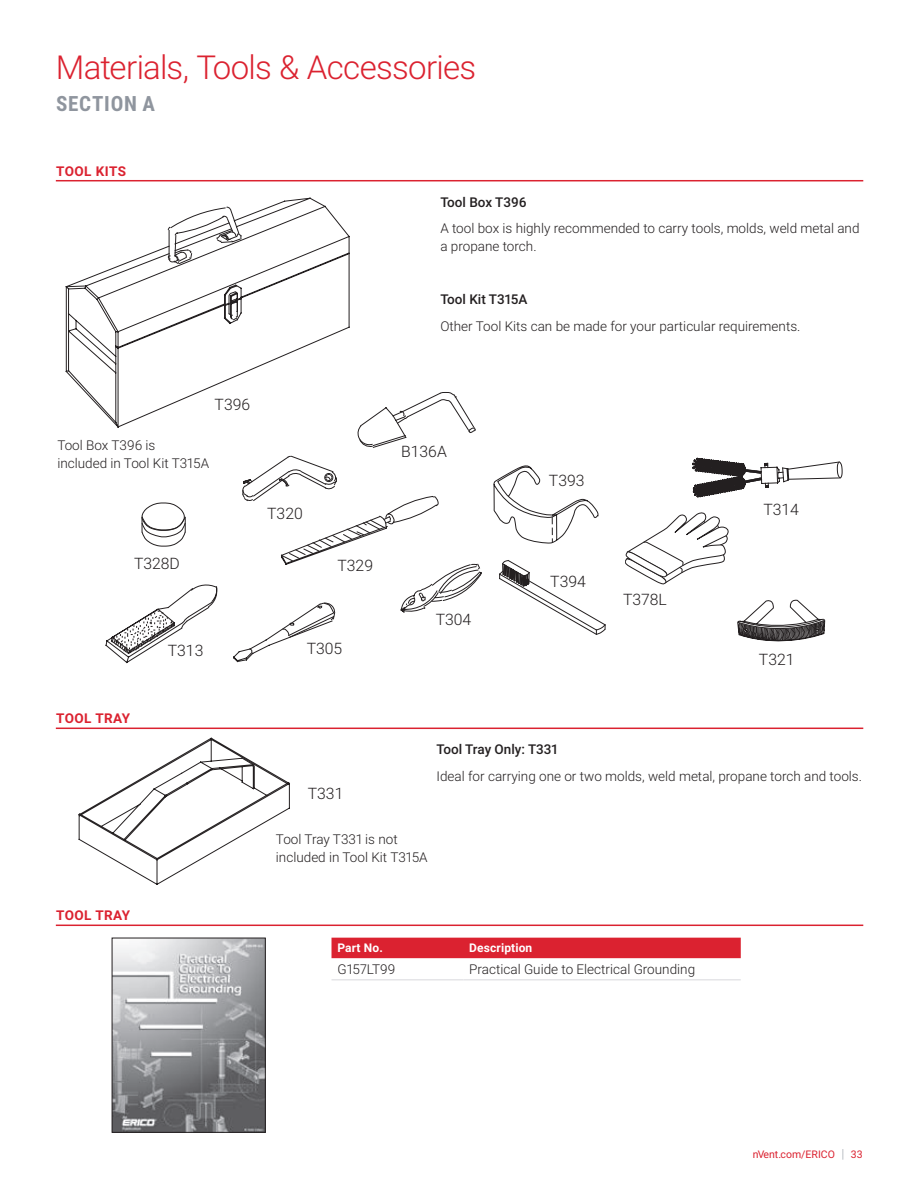
<style>
.page{position:relative;width:918px;height:1188px;background:#fff}
.page>*{position:absolute;margin:0;border:0;box-sizing:border-box;transform-origin:0 0}
.t1{font:300 33px "Roboto";letter-spacing:-.02em;color:#db2230}
.Subheader{font:700 21px "Roboto Condensed";letter-spacing:.035em;color:#8f959e}
.Product_name{font:300 15.75px "Roboto";color:#231f20}
.Text_-_nVent_Data_Sh{font:300 13.5px/18px "Roboto";color:#231f20}
.Text_-_nVent_Data_Sh-2{font:500 13.5px "Roboto";color:#231f20}
.Subhead_-_nVent_Data{font:700 13.5px "Roboto";letter-spacing:.035em;color:#db2230}
.Table_Subhead_-_nVen{font:700 12px "Roboto";letter-spacing:.01em;color:#fff}
.t2{font:10.5px "Roboto";color:#db2230}
.s1{font-weight:300;font-size:12.6px;color:#8f959e}
</style>
<div class="page">
<hr style="left:56px;top:180px;width:807px;height:1px;background:#db2230">
<hr style="left:56px;top:728px;width:807px;height:1px;background:#db2230">
<hr style="left:56px;top:925px;width:807px;height:1px;background:#db2230">
<svg style="left:65px;top:197px;width:285px;height:185px"></svg>
<svg style="left:692px;top:458px;width:150px;height:39px"></svg>
<svg style="left:737px;top:599px;width:88px;height:43px"></svg>
<svg style="left:75px;top:363px;width:531px;height:301px"></svg>
<svg style="left:625px;top:513px;width:103px;height:71px"></svg>
<svg style="left:79px;top:738px;width:211px;height:147px"></svg>
<img style="left:114px;top:940px;width:150px;height:191px">
<div style="left:112px;top:938px;width:154px;height:195px;border:1px solid #231f20"></div>
<div style="left:332px;top:938px;width:409px;height:20px;background:#db2230"></div>
<hr style="left:332px;top:979px;width:131px;height:2px;background:#e5e5e8">
<hr style="left:463px;top:979px;width:278px;height:2px;background:#e5e5e8">
<p class="t1" style="left:56px;top:44px;width:422px">Materials, Tools &amp; Accessories</p>
<p class="Subheader" style="left:56px;top:89px;width:100px">SECTION A</p>
<p class="Subhead_-_nVent_Data" style="left:56px;top:161px;width:72px">TOOL KITS</p>
<p class="Product_name" style="left:215px;top:393px;width:37px">T396</p>
<p class="Text_-_nVent_Data_Sh" style="left:57px;top:436px;width:153px">Tool Box T396 is<br>included in Tool Kit T315A</p>
<p class="Product_name" style="left:134px;top:553px;width:47px">T328D</p>
<p class="Product_name" style="left:267px;top:502px;width:37px">T320</p>
<p class="Product_name" style="left:337px;top:554px;width:37px">T329</p>
<p class="Subhead_-_nVent_Data" style="left:56px;top:709px;width:76px">TOOL TRAY</p>
<p class="Product_name" style="left:168px;top:639px;width:37px">T313</p>
<p class="Product_name" style="left:307px;top:637px;width:37px">T305</p>
<p class="Product_name" style="left:308px;top:782px;width:37px">T331</p>
<p class="Text_-_nVent_Data_Sh-2" style="left:440px;top:193px;width:88px">Tool Box T396</p>
<p class="Text_-_nVent_Data_Sh" style="left:440px;top:219px;width:421px">A tool box is highly recommended to carry tools, molds, weld metal and a propane torch.</p>
<p class="Text_-_nVent_Data_Sh-2" style="left:440px;top:290px;width:89px">Tool Kit T315A</p>
<p class="Text_-_nVent_Data_Sh" style="left:440px;top:317px;width:362px">Other Tool Kits can be made for your particular requirements.</p>
<p class="Product_name" style="left:401px;top:441px;width:47px">B136A</p>
<p class="Product_name" style="left:436px;top:608px;width:37px">T304</p>
<p class="Product_name" style="left:549px;top:469px;width:37px">T393</p>
<p class="Product_name" style="left:550px;top:570px;width:37px">T394</p>
<p class="Product_name" style="left:623px;top:588px;width:45px">T378L</p>
<p class="Product_name" style="left:763px;top:498px;width:37px">T314</p>
<p class="Product_name" style="left:759px;top:649px;width:37px">T321</p>
<p class="Text_-_nVent_Data_Sh-2" style="left:437px;top:740px;width:123px">Tool Tray Only: T331</p>
<p class="Text_-_nVent_Data_Sh" style="left:437px;top:767px;width:427px">Ideal for carrying one or two molds, weld metal, propane torch and tools.</p>
<p class="Subhead_-_nVent_Data" style="left:56px;top:906px;width:76px">TOOL TRAY</p>
<p class="Text_-_nVent_Data_Sh" style="left:276px;top:830px;width:153px">Tool Tray T331 is not included in Tool Kit T315A</p>
<p class="Table_Subhead_-_nVen" style="left:338px;top:940px;width:47px">Part No.</p>
<p class="Table_Subhead_-_nVen" style="left:469px;top:940px;width:64px">Description</p>
<p class="Text_-_nVent_Data_Sh" style="left:338px;top:959px;width:59px">G157LT99</p>
<p class="Text_-_nVent_Data_Sh" style="left:469px;top:959px;width:227px">Practical Guide to Electrical Grounding</p>
<p class="t2" style="left:753px;top:1147px;width:111px">nVent.com/ERICO <span class="s1">|</span> 33</p>
</div>
